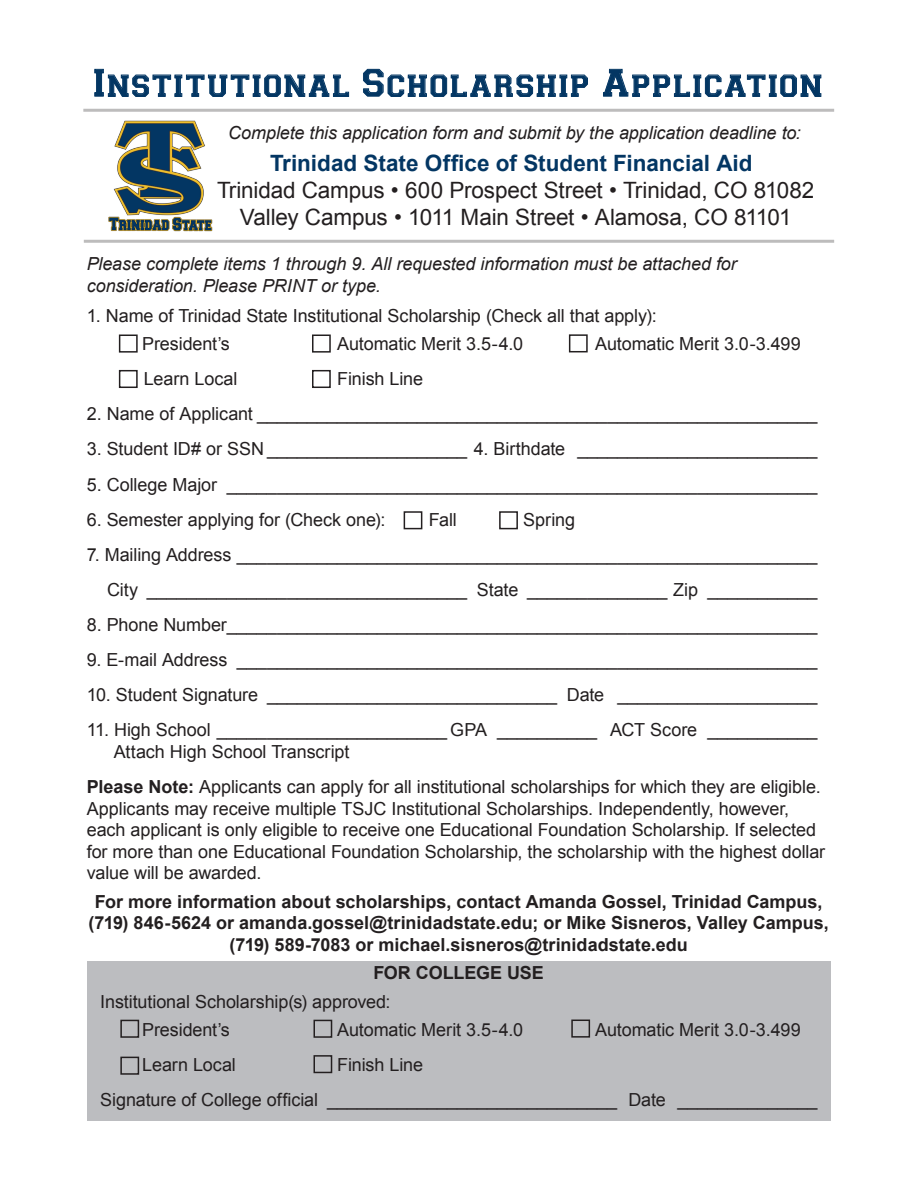
<style>
.page{position:relative;width:918px;height:1188px;background:#fff}
.page>*{position:absolute;margin:0;border:0;box-sizing:border-box;transform-origin:0 0}
.t1{font:36px "Collegiate Inside FLF";letter-spacing:-.005em;color:#033663}
.t2{font:22.5px "Arial";letter-spacing:-.01em;color:#231f20}
.t3{font:700 22.5px "Arial";color:#033663}
.t4{font:18px/21.6px "Arial";letter-spacing:-.005em;color:#231f20}
.t5{font:700 18px/21.6px "Arial";color:#231f20;text-align:center}
.t6{font:italic 18px/21.6px "Arial";letter-spacing:-.005em;color:#231f20}
.s1{font-weight:700}
</style>
<div class="page">
<div style="left:87px;top:961px;width:744px;height:160px;background:#bcbdc0"></div>
<div style="left:119px;top:335px;width:19px;height:18px;border:2px solid #231f20"></div>
<div style="left:312px;top:370px;width:19px;height:18px;border:2px solid #231f20"></div>
<div style="left:119px;top:370px;width:19px;height:18px;border:2px solid #231f20"></div>
<div style="left:312px;top:335px;width:19px;height:18px;border:2px solid #231f20"></div>
<div style="left:120px;top:1020px;width:19px;height:18px;border:2px solid #231f20"></div>
<div style="left:314px;top:1055px;width:18px;height:18px;border:2px solid #231f20"></div>
<div style="left:120px;top:1057px;width:19px;height:18px;border:2px solid #231f20"></div>
<div style="left:314px;top:1020px;width:18px;height:18px;border:2px solid #231f20"></div>
<hr style="left:84px;top:240px;width:750px;height:3px;background:#231f20">
<hr style="left:83px;top:109px;width:751px;height:3px;background:#231f20">
<svg style="left:94px;top:69px;width:255px;height:28px"></svg>
<svg style="left:363px;top:69px;width:225px;height:28px"></svg>
<svg style="left:603px;top:69px;width:219px;height:28px"></svg>
<img style="left:108px;top:121px;width:105px;height:111px">
<div style="left:404px;top:511px;width:18px;height:18px;border:2px solid #231f20"></div>
<div style="left:499px;top:511px;width:19px;height:18px;border:2px solid #231f20"></div>
<div style="left:569px;top:334px;width:19px;height:18px;border:2px solid #231f20"></div>
<div style="left:571px;top:1020px;width:19px;height:18px;border:2px solid #231f20"></div>
<p class="t1" style="left:93px;top:64px;width:733px">Institutional Scholarship Application</p>
<p class="t6" style="left:228px;top:123px;width:574px">Complete this application form and submit by the application deadline to:</p>
<p class="t3" style="left:270px;top:148px;width:484px">Trinidad State Office of Student Financial Aid</p>
<p class="t2" style="left:217px;top:175px;width:599px">Trinidad Campus • 600 Prospect Street • Trinidad, CO 81082</p>
<p class="t2" style="left:240px;top:202px;width:553px">Valley Campus • 1011 Main Street • Alamosa, CO 81101</p>
<p class="t6" style="left:87px;top:254px;width:652px">Please complete items 1 through 9. All requested information must be attached for consideration. Please PRINT or type.</p>
<p class="t4" style="left:87px;top:305px;width:572px">1. Name of Trinidad State Institutional Scholarship (Check all that apply):</p>
<p class="t4" style="left:142px;top:333px;width:89px">President’s</p>
<p class="t4" style="left:337px;top:333px;width:187px">Automatic Merit 3.5-4.0</p>
<p class="t4" style="left:595px;top:333px;width:207px">Automatic Merit 3.0-3.499</p>
<p class="t4" style="left:144px;top:368px;width:95px">Learn Local</p>
<p class="t4" style="left:337px;top:368px;width:87px">Finish Line</p>
<p class="t4" style="left:87px;top:403px;width:732px">2. Name of Applicant ________________________________________________________</p>
<p class="t4" style="left:87px;top:439px;width:732px">3. Student ID# or SSN ____________________ 4. Birthdate ________________________</p>
<p class="t4" style="left:87px;top:474px;width:732px">5. College Major ___________________________________________________________</p>
<p class="t4" style="left:87px;top:509px;width:300px">6. Semester applying for (Check one):</p>
<p class="t4" style="left:429px;top:509px;width:30px">Fall</p>
<p class="t4" style="left:523px;top:509px;width:53px">Spring</p>
<p class="t4" style="left:87px;top:544px;width:732px">7. Mailing Address __________________________________________________________</p>
<p class="t4" style="left:107px;top:579px;width:712px">City ________________________________ State ______________ Zip ___________</p>
<p class="t4" style="left:87px;top:614px;width:732px">8. Phone Number___________________________________________________________</p>
<p class="t4" style="left:87px;top:649px;width:732px">9. E-mail Address __________________________________________________________</p>
<p class="t4" style="left:87px;top:684px;width:732px">10. Student Signature _____________________________ Date ____________________</p>
<p class="t4" style="left:87px;top:719px;width:732px">11. High School _______________________ GPA __________ ACT Score ___________</p>
<p class="t4" style="left:114px;top:741px;width:237px">Attach High School Transcript</p>
<p class="t4" style="left:87px;top:776px;width:740px"><span class="s1">Please Note:</span> Applicants can apply for all institutional scholarships for which they are eligible.<br>Applicants may receive multiple TSJC Institutional Scholarships. Independently, however, each applicant is only eligible to receive one Educational Foundation Scholarship. If selected for more than one Educational Foundation Scholarship, the scholarship with the highest dollar value will be awarded.</p>
<p class="t5" style="left:88px;top:891px;width:742px">For more information about scholarships, contact Amanda Gossel, Trinidad Campus, (719) 846-5624 or amanda.gossel@trinidadstate.edu; or Mike Sisneros, Valley Campus, (719) 589-7083 or michael.sisneros@trinidadstate.edu</p>
<p class="t5" style="left:373px;top:963px;width:172px">FOR COLLEGE USE</p>
<p class="t4" style="left:100px;top:991px;width:292px">Institutional Scholarship(s) approved:</p>
<p class="t4" style="left:142px;top:1019px;width:89px">President’s</p>
<p class="t4" style="left:337px;top:1019px;width:187px">Automatic Merit 3.5-4.0</p>
<p class="t4" style="left:595px;top:1019px;width:207px">Automatic Merit 3.0-3.499</p>
<p class="t4" style="left:142px;top:1054px;width:95px">Learn Local</p>
<p class="t4" style="left:337px;top:1054px;width:87px">Finish Line</p>
<p class="t4" style="left:100px;top:1089px;width:719px">Signature of College official _____________________________ Date ______________</p>
</div>
